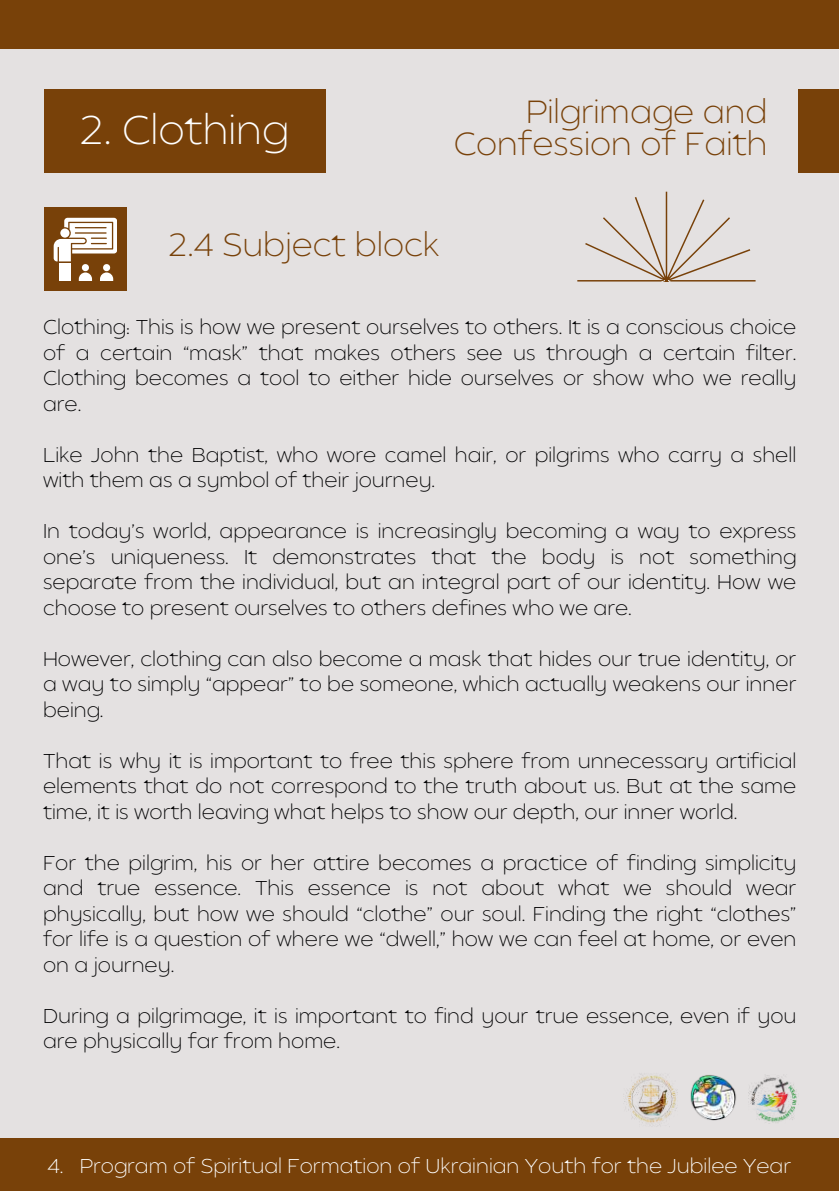
<style>
.page{position:relative;width:839px;height:1191px;background:#fff}
.page>*{position:absolute;margin:0;border:0;box-sizing:border-box;transform-origin:0 0}
.t1{font:200 40px "Balgin";color:#fff}
.t2{font:200 32px/31.6px "Balgin";color:#784109;text-align:right}
.t3{font:200 20px/25.6px "Balgin";color:#000001;text-align:justify}
.t4{font:200 20px "Balgin";color:#fff}
</style>
<div class="page">
<div style="left:0;top:0;width:838px;height:1191px;background:#e4e1e1"></div>
<div style="left:0;top:0;width:838px;height:49px;background:#784109"></div>
<div style="left:0;top:1139px;width:838px;height:52px;background:#784109"></div>
<div style="left:44px;top:208px;width:82px;height:83px;background:#784109"></div>
<div style="left:44px;top:90px;width:282px;height:83px;background:#784109"></div>
<div style="left:797px;top:90px;width:41px;height:83px;background:#784109"></div>
<img style="left:624px;top:1074px;width:54px;height:51px">
<img style="left:690px;top:1075px;width:46px;height:45px">
<img style="left:748px;top:1075px;width:49px;height:49px">
<svg style="left:54px;top:218px;width:63px;height:63px"></svg>
<svg style="left:577px;top:192px;width:178px;height:90px"></svg>
<h1 class="t1" style="left:80px;top:114px;width:210px">2. Clothing</h1>
<h2 class="t2" style="left:453px;top:99px;width:315px">Pilgrimage and<br>Confession of Faith</h2>
<h2 class="t2" style="left:168px;top:232px;width:273px">2.4 Subject block</h2>
<p class="t3" style="left:43px;top:316px;width:754px">Clothing: This is how we present ourselves to others. It is a conscious choice of a certain “mask” that makes others see us through a certain filter.<br>Clothing becomes a tool to either hide ourselves or show who we really are.</p>
<p class="t3" style="left:43px;top:444px;width:754px">Like John the Baptist, who wore camel hair, or pilgrims who carry a shell with them as a symbol of their journey.</p>
<p class="t3" style="left:43px;top:520px;width:754px">In today’s world, appearance is increasingly becoming a way to express one’s uniqueness. It demonstrates that the body is not something separate from the individual, but an integral part of our identity. How we choose to present ourselves to others defines who we are.</p>
<p class="t3" style="left:43px;top:648px;width:754px">However, clothing can also become a mask that hides our true identity, or a way to simply “appear” to be someone, which actually weakens our inner being.</p>
<p class="t3" style="left:43px;top:750px;width:754px">That is why it is important to free this sphere from unnecessary artificial elements that do not correspond to the truth about us. But at the same time, it is worth leaving what helps to show our depth, our inner world.</p>
<p class="t3" style="left:43px;top:852px;width:754px">For the pilgrim, his or her attire becomes a practice of finding simplicity and true essence. This essence is not about what we should wear physically, but how we should “clothe” our soul. Finding the right “clothes” for life is a question of where we “dwell,” how we can feel at home, or even on a journey.</p>
<p class="t3" style="left:43px;top:1005px;width:754px">During a pilgrimage, it is important to find your true essence, even if you are physically far from home.</p>
<p class="t4" style="left:47px;top:1158px;width:745px">4. Program of Spiritual Formation of Ukrainian Youth for the Jubilee Year</p>
</div>
